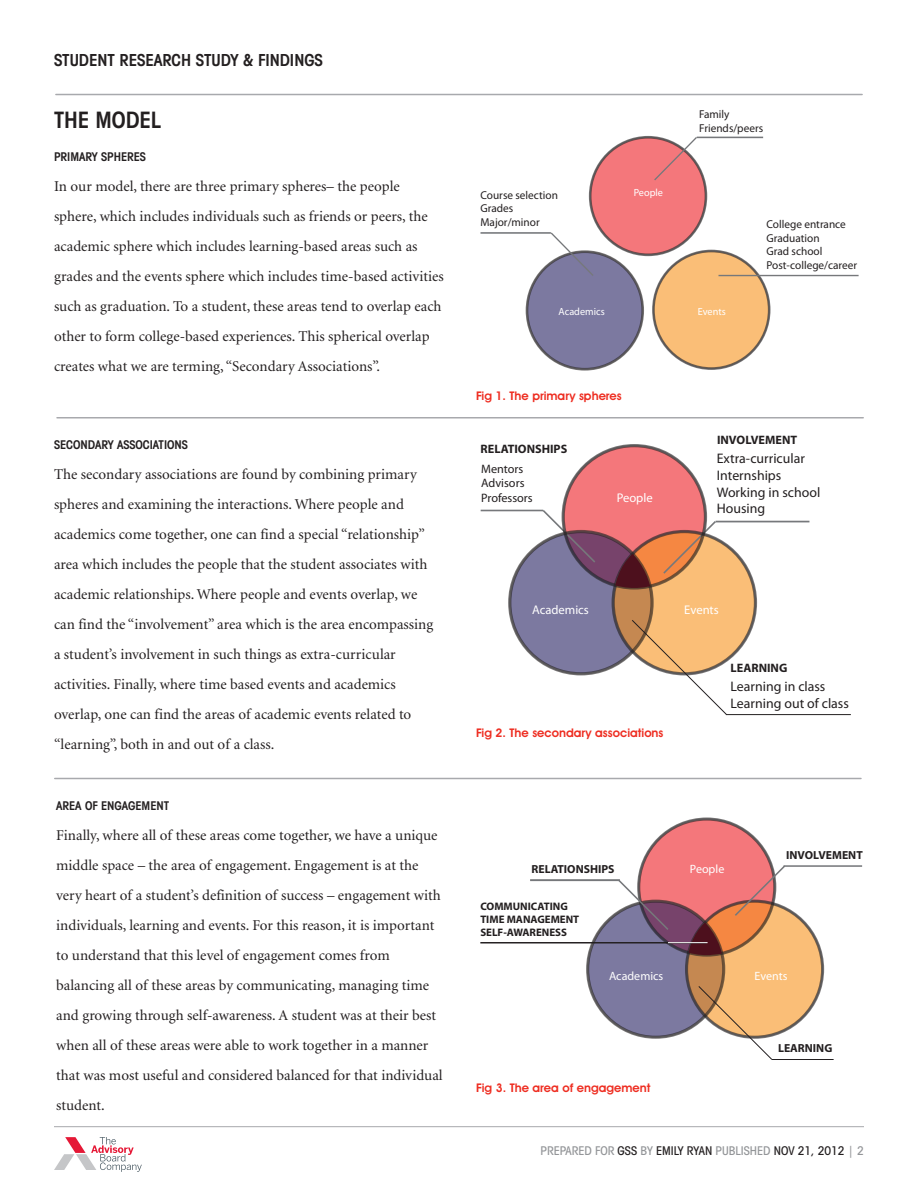
<style>
.page{position:relative;width:918px;height:1188px;background:#fff}
.page>*{position:absolute;margin:0;border:0;box-sizing:border-box;transform-origin:0 0}
.Heading_1__Page_titl{font:600 condensed 22.5px "Avant Garde IT Cby BT";color:#231f20}
.Heading_1__Page_titl-2{font:600 condensed 16.5px "Avant Garde IT Cby BT";color:#231f20}
.Paragraph__Body{font:15px/30px "Minion";color:#231f20}
.t1{font:13.8px/16.6px "Myriad Pro";color:#231f20}
.t2{font:12.6px "Myriad Pro";color:#fff}
.t3{font:700 12.15px "Myriad Pro";color:#231f20}
.t4{font:12.15px/14.7px "Myriad Pro";color:#231f20}
.t5{font:600 12px "Avant Garde IT Cby BT";color:#ee2e22}
.Heading_3{font:600 condensed 12px "Avant Garde IT Cby BT";color:#231f20}
.t6{font:500 condensed 12px "Avant Garde IT Cby BT";color:#939598}
.t7{font:12px "Myriad Pro";color:#fff}
.t8{font:700 11.7px "Myriad Pro";color:#231f20}
.t9{font:11.4px/13.8px "Myriad Pro";color:#231f20}
.t10{font:700 10.95px/13px "Myriad Pro";color:#231f20}
.t11{font:10.35px "Myriad Pro";color:#fff}
.s1{color:#231f20}
</style>
<div class="page">
<hr style="left:54px;top:1126px;width:810px;height:1px;background:#a7a9ac">
<svg style="left:54px;top:1137px;width:88px;height:35px"></svg>
<div style="left:590px;top:137px;width:116px;height:118px;background:#f4777b;border-radius:50%"></div>
<div style="left:527px;top:252px;width:116px;height:117px;background:#7c79a0;border-radius:50%"></div>
<div style="left:653px;top:251px;width:116px;height:118px;background:#fabe77;border-radius:50%"></div>
<div style="left:526px;top:250px;width:118px;height:121px;border:3px solid #231f20;border-radius:50%"></div>
<div style="left:652px;top:250px;width:119px;height:120px;border:3px solid #231f20;border-radius:50%"></div>
<div style="left:589px;top:136px;width:118px;height:120px;border:3px solid #231f20;border-radius:50%"></div>
<svg style="left:653px;top:136px;width:45px;height:45px"></svg>
<hr style="left:719px;top:275px;width:140px;height:1px;background:#76787b">
<svg style="left:549px;top:232px;width:46px;height:44px"></svg>
<hr style="left:481px;top:232px;width:70px;height:2px;background:#76787b">
<hr style="left:697px;top:137px;width:66px;height:1px;background:#76787b">
<div style="left:563px;top:446px;width:142px;height:142px;background:#f4777b;border-radius:50%"></div>
<svg style="left:510px;top:532px;width:142px;height:142px;background:#797197"></svg>
<svg style="left:613px;top:532px;width:142px;height:142px;background:#eaab69"></svg>
<svg style="left:662px;top:520px;width:56px;height:55px"></svg>
<hr style="left:716px;top:521px;width:93px;height:1px;background:#76787b">
<svg style="left:541px;top:509px;width:56px;height:55px"></svg>
<hr style="left:481px;top:510px;width:62px;height:1px;background:#76787b">
<svg style="left:631px;top:619px;width:97px;height:97px"></svg>
<hr style="left:726px;top:714px;width:125px;height:1px;background:#231f20">
<div style="left:508px;top:530px;width:146px;height:145px;border:3px solid #231f20;border-radius:50%"></div>
<div style="left:612px;top:530px;width:145px;height:145px;border:3px solid #231f20;border-radius:50%"></div>
<svg style="left:615px;top:554px;width:35px;height:37px"></svg>
<hr style="left:57px;top:417px;width:806px;height:1px;background:#a8a9ad">
<hr style="left:55px;top:778px;width:806px;height:1px;background:#a8a9ad">
<div style="left:639px;top:819px;width:136px;height:136px;background:#f4777b;border-radius:50%"></div>
<svg style="left:588px;top:901px;width:136px;height:136px;background:#787196"></svg>
<svg style="left:687px;top:901px;width:136px;height:136px;background:#e9a968"></svg>
<svg style="left:689px;top:922px;width:33px;height:36px"></svg>
<hr style="left:480px;top:942px;width:226px;height:2px;background:#231f20">
<svg style="left:733px;top:864px;width:54px;height:54px;background:#e18e80"></svg>
<hr style="left:784px;top:865px;width:78px;height:2px;background:#76787b">
<svg style="left:616px;top:878px;width:54px;height:54px"></svg>
<hr style="left:530px;top:879px;width:90px;height:2px;background:#76787b">
<svg style="left:698px;top:986px;width:75px;height:74px"></svg>
<hr style="left:772px;top:1059px;width:62px;height:1px;background:#231f20">
<hr style="left:668px;top:942px;width:40px;height:1px;background:#fff">
<hr style="left:56px;top:94px;width:806px;height:1px;background:#a8a9ad">
<p class="Heading_1__Page_titl-2" style="left:54px;top:50px;width:270px">STUDENT RESEARCH STUDY &amp; FINDINGS</p>
<p class="Heading_1__Page_titl" style="left:54px;top:106px;width:109px">THE MODEL</p>
<p class="t9" style="left:699px;top:107px;width:66px">Family<br>Friends/peers</p>
<p class="Heading_3" style="left:54px;top:149px;width:93px">PRIMARY SPHERES</p>
<p class="Paragraph__Body" style="left:54px;top:171px;width:391px">In our model, there are three primary spheres– the people sphere, which includes individuals such as friends or peers, the academic sphere which includes learning-based areas such as grades and the events sphere which includes time-based activities such as graduation. To a student, these areas tend to overlap each other to form college-based experiences. This spherical overlap creates what we are terming, “Secondary Associations”.</p>
<p class="t11" style="left:634px;top:186px;width:31px">People</p>
<p class="t9" style="left:481px;top:188px;width:79px">Course selection<br>Grades<br>Major/minor</p>
<p class="t11" style="left:559px;top:305px;width:48px">Academics</p>
<p class="t11" style="left:698px;top:305px;width:30px">Events</p>
<p class="t5" style="left:476px;top:389px;width:147px">Fig 1. The primary spheres</p>
<p class="t9" style="left:767px;top:217px;width:92px">College entrance<br>Graduation<br>Grad school<br>Post-college/career</p>
<p class="Heading_3" style="left:54px;top:437px;width:135px">SECONDARY ASSOCIATIONS</p>
<p class="Paragraph__Body" style="left:54px;top:459px;width:381px">The secondary associations are found by combining primary spheres and examining the interactions. Where people and academics come together, one can find a special “relationship” area which includes the people that the student associates with academic relationships. Where people and events overlap, we can find the “involvement” area which is the area encompassing a student’s involvement in such things as extra-curricular activities. Finally, where time based events and academics overlap, one can find the areas of academic events related to “learning”, both in and out of a class.</p>
<p class="Heading_3" style="left:56px;top:799px;width:114px">AREA OF ENGAGEMENT</p>
<p class="Paragraph__Body" style="left:56px;top:821px;width:388px">Finally, where all of these areas come together, we have a unique middle space – the area of engagement. Engagement is at the very heart of a student’s definition of success – engagement with individuals, learning and events. For this reason, it is important to understand that this level of engagement comes from balancing all of these areas by communicating, managing time and growing through self-awareness. A student was at their best when all of these areas were able to work together in a manner that was most useful and considered balanced for that individual student.</p>
<p class="t3" style="left:481px;top:441px;width:88px">RELATIONSHIPS</p>
<p class="t4" style="left:481px;top:461px;width:53px">Mentors<br>Advisors<br>Professors</p>
<p class="t2" style="left:617px;top:490px;width:38px">People</p>
<p class="t3" style="left:717px;top:432px;width:82px">INVOLVEMENT</p>
<p class="t1" style="left:717px;top:450px;width:105px">Extra-curricular<br>Internships<br>Working in school<br>Housing</p>
<p class="t2" style="left:532px;top:602px;width:58px">Academics</p>
<p class="t2" style="left:684px;top:602px;width:36px">Events</p>
<p class="t5" style="left:476px;top:725px;width:189px">Fig 2. The secondary associations</p>
<p class="t3" style="left:731px;top:660px;width:58px">LEARNING</p>
<p class="t1" style="left:731px;top:678px;width:120px">Learning in class<br>Learning out of class</p>
<p class="t8" style="left:786px;top:847px;width:78px">INVOLVEMENT</p>
<p class="t8" style="left:532px;top:861px;width:84px">RELATIONSHIPS</p>
<p class="t10" style="left:480px;top:899px;width:100px">COMMUNICATING<br>TIME MANAGEMENT<br>SELF-AWARENESS</p>
<p class="t7" style="left:690px;top:862px;width:36px">People</p>
<p class="t7" style="left:609px;top:969px;width:56px">Academics</p>
<p class="t7" style="left:755px;top:969px;width:34px">Events</p>
<p class="t5" style="left:476px;top:1081px;width:176px">Fig 3. The area of engagement</p>
<p class="t8" style="left:778px;top:1040px;width:56px">LEARNING</p>
<p class="t6" style="left:541px;top:1143px;width:325px">PREPARED FOR <span class="s1">GSS</span> BY <span class="s1">EMILY RYAN</span> PUBLISHED <span class="s1">Nov 21, 2012</span> | 2</p>
</div>
